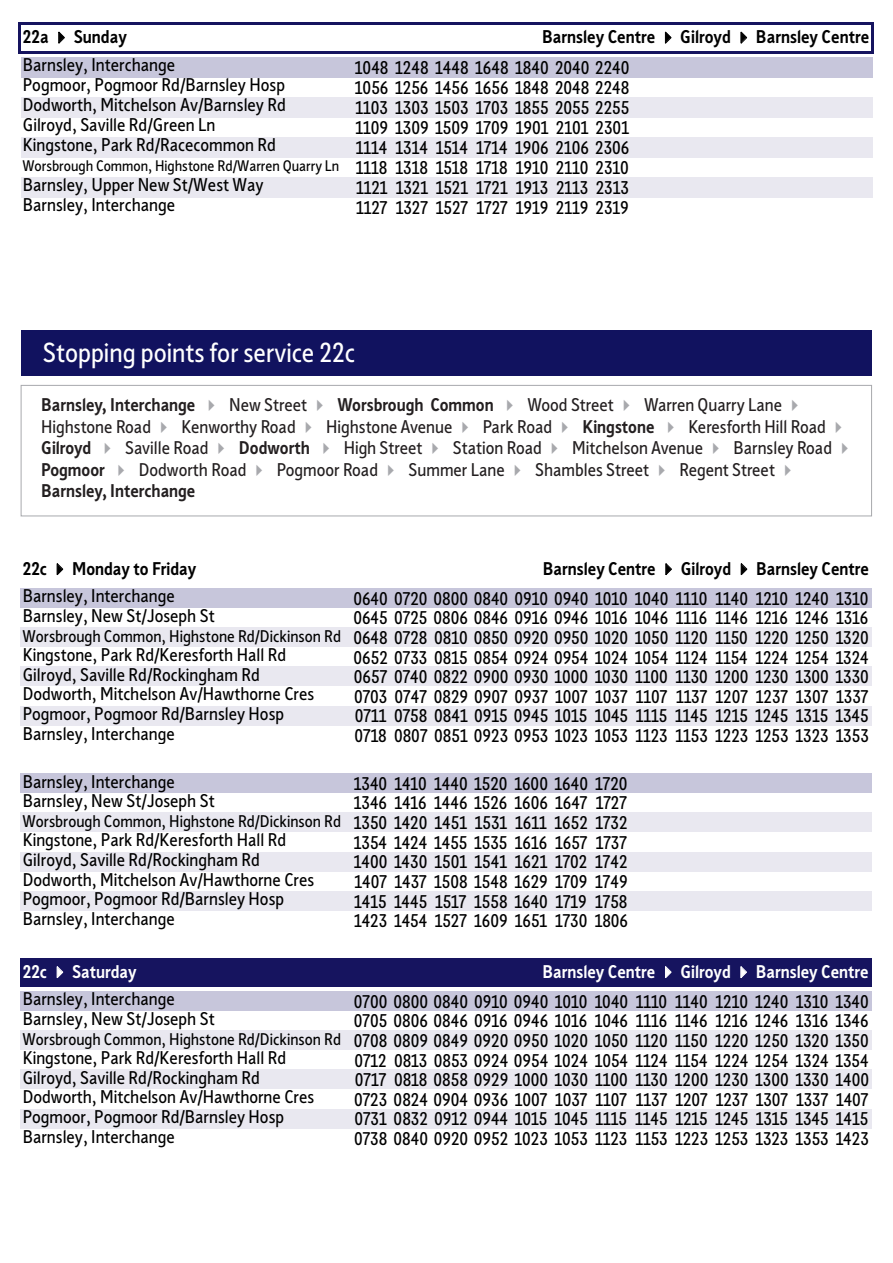
<style>
.page{position:relative;width:893px;height:1263px;background:#fff}
.page>*{position:absolute;margin:0;border:0;box-sizing:border-box;transform-origin:0 0}
.t1{font:27px "Sheffield Sans 2";color:#fff}
.t2{font:18px/27.6px "Sheffield Sans 2";color:#000}
.t3{font:18px/21.6px "Sheffield Sans 2";color:#231f20}
.t4{font:700 18px "Sheffield Sans 2";color:#000}
.t5{font:700 18px "Sheffield Sans 2";color:#fff}
.t6{font:16.5px "Sheffield Sans 2";color:#000}
.t7{font:15px "Sheffield Sans 2";color:#000}
.s1{font-weight:700}
.s2{font-size:18px}
.s3{color:#a8a9ad}
.s4{font-size:16.5px}
.s5{font-weight:700;color:#fff}
.s6{color:#fff}
</style>
<div class="page">
<div style="left:21px;top:57px;width:851px;height:20px;background:#c7c6db"></div>
<div style="left:21px;top:97px;width:851px;height:20px;background:#e9e8f0"></div>
<div style="left:21px;top:137px;width:851px;height:21px;background:#e9e8f0"></div>
<div style="left:21px;top:177px;width:851px;height:21px;background:#e9e8f0"></div>
<hr style="left:18px;top:23px;width:3px;height:31px;background:#16145f">
<hr style="left:871px;top:25px;width:3px;height:29px;background:#16145f">
<hr style="left:21px;top:23px;width:853px;height:2px;background:#16145f">
<hr style="left:21px;top:51px;width:853px;height:3px;background:#16145f">
<svg style="left:21px;top:385px;width:851px;height:131px"></svg>
<div style="left:21px;top:330px;width:851px;height:45px;background:#11125f"></div>
<div style="left:21px;top:588px;width:851px;height:20px;background:#c7c6db"></div>
<div style="left:21px;top:627px;width:851px;height:20px;background:#e9e8f0"></div>
<div style="left:21px;top:666px;width:851px;height:20px;background:#e9e8f0"></div>
<div style="left:21px;top:706px;width:851px;height:20px;background:#e9e8f0"></div>
<div style="left:21px;top:773px;width:851px;height:20px;background:#c7c6db"></div>
<div style="left:21px;top:812px;width:851px;height:20px;background:#e9e8f0"></div>
<div style="left:21px;top:852px;width:851px;height:19px;background:#e9e8f0"></div>
<div style="left:21px;top:891px;width:851px;height:20px;background:#e9e8f0"></div>
<div style="left:21px;top:958px;width:851px;height:29px;background:#16145f"></div>
<div style="left:21px;top:991px;width:851px;height:20px;background:#c7c6db"></div>
<div style="left:21px;top:1030px;width:851px;height:20px;background:#e9e8f0"></div>
<div style="left:21px;top:1069px;width:851px;height:20px;background:#e9e8f0"></div>
<div style="left:21px;top:1109px;width:851px;height:19px;background:#e9e8f0"></div>
<p class="t2" style="left:23px;top:23px;width:154px"><span class="s1">22a</span> ✔ <span class="s1">Sunday<br></span>Barnsley, Interchange</p>
<p class="t4" style="left:542px;top:25px;width:329px">Barnsley Centre ✔ Gilroyd ✔ Barnsley Centre</p>
<p class="t2" style="left:355px;top:53px;width:276px">1048 1248 1448 1648 1840 2040 2240</p>
<p class="t2" style="left:23px;top:70px;width:264px">Pogmoor, Pogmoor Rd/Barnsley Hosp</p>
<p class="t2" style="left:355px;top:73px;width:276px">1056 1256 1456 1656 1848 2048 2248</p>
<p class="t2" style="left:23px;top:90px;width:265px">Dodworth, Mitchelson Av/Barnsley Rd</p>
<p class="t2" style="left:355px;top:94px;width:275px">1103 1303 1503 1703 1855 2055 2255</p>
<p class="t2" style="left:23px;top:111px;width:194px">Gilroyd, Saville Rd/Green Ln</p>
<p class="t2" style="left:355px;top:114px;width:275px">1109 1309 1509 1709 1901 2101 2301</p>
<p class="t2" style="left:23px;top:131px;width:255px">Kingstone, Park Rd/Racecommon Rd</p>
<p class="t2" style="left:356px;top:134px;width:275px">1114 1314 1514 1714 1906 2106 2306</p>
<p class="t7" style="left:22px;top:156px;width:608px">Worsbrough Common, Highstone Rd/Warren Quarry Ln <span class="s2">1118 1318 1518 1718 1910 2110 2310</span></p>
<p class="t2" style="left:23px;top:171px;width:242px">Barnsley, Upper New St/West Way</p>
<p class="t2" style="left:356px;top:174px;width:274px">1121 1321 1521 1721 1913 2113 2313</p>
<p class="t2" style="left:23px;top:191px;width:154px">Barnsley, Interchange</p>
<p class="t2" style="left:356px;top:194px;width:274px">1127 1327 1527 1727 1919 2119 2319</p>
<p class="t1" style="left:43px;top:334px;width:314px">Stopping points for service 22c</p>
<p class="t3" style="left:41px;top:393px;width:814px"><span class="s1">Barnsley, Interchange</span> <span class="s3">✔</span> New Street <span class="s3">✔</span> <span class="s1">Worsbrough Common</span> <span class="s3">✔</span> Wood Street <span class="s3">✔</span> Warren Quarry Lane <span class="s3">✔ </span>Highstone Road <span class="s3">✔</span> Kenworthy Road <span class="s3">✔</span> Highstone Avenue <span class="s3">✔</span> Park Road <span class="s3">✔</span> <span class="s1">Kingstone</span> <span class="s3">✔</span> Keresforth Hill Road <span class="s3">✔ </span><span class="s1">Gilroyd</span> <span class="s3">✔</span> Saville Road <span class="s3">✔</span> <span class="s1">Dodworth</span> <span class="s3">✔</span> High Street <span class="s3">✔</span> Station Road <span class="s3">✔</span> Mitchelson Avenue <span class="s3">✔</span> Barnsley Road <span class="s3">✔ </span><span class="s1">Pogmoor</span> <span class="s3">✔</span> Dodworth Road <span class="s3">✔</span> Pogmoor Road <span class="s3">✔</span> Summer Lane <span class="s3">✔</span> Shambles Street <span class="s3">✔</span> Regent Street <span class="s3">✔ </span><span class="s1">Barnsley, Interchange</span></p>
<p class="t2" style="left:23px;top:554px;width:175px"><span class="s1">22c</span> ✔ <span class="s1">Monday to Friday<br></span>Barnsley, Interchange</p>
<p class="t4" style="left:543px;top:556px;width:328px">Barnsley Centre ✔ Gilroyd ✔ Barnsley Centre</p>
<p class="t2" style="left:353px;top:584px;width:517px">0640 0720 0800 0840 0910 0940 1010 1040 1110 1140 1210 1240 1310</p>
<p class="t2" style="left:23px;top:601px;width:193px">Barnsley, New St/Joseph St</p>
<p class="t2" style="left:23px;top:608px;width:848px;line-height:19.6px;text-align:right">0645 0725 0806 0846 0916 0946 1016 1046 1116 1146 1216 1246 1316<br><span class="s4">Worsbrough Common, Highstone Rd/Dickinson Rd</span> 0648 0728 0810 0850 0920 0950 1020 1050 1120 1150 1220 1250 1320</p>
<p class="t2" style="left:23px;top:641px;width:265px">Kingstone, Park Rd/Keresforth Hall Rd</p>
<p class="t2" style="left:353px;top:643px;width:517px">0652 0733 0815 0854 0924 0954 1024 1054 1124 1154 1224 1254 1324</p>
<p class="t2" style="left:23px;top:660px;width:239px">Gilroyd, Saville Rd/Rockingham Rd</p>
<p class="t2" style="left:354px;top:663px;width:517px">0657 0740 0822 0900 0930 1000 1030 1100 1130 1200 1230 1300 1330</p>
<p class="t2" style="left:23px;top:680px;width:293px">Dodworth, Mitchelson Av/Hawthorne Cres</p>
<p class="t2" style="left:354px;top:682px;width:516px">0703 0747 0829 0907 0937 1007 1037 1107 1137 1207 1237 1307 1337</p>
<p class="t2" style="left:23px;top:699px;width:263px">Pogmoor, Pogmoor Rd/Barnsley Hosp</p>
<p class="t2" style="left:355px;top:702px;width:515px">0711 0758 0841 0915 0945 1015 1045 1115 1145 1215 1245 1315 1345</p>
<p class="t2" style="left:23px;top:719px;width:153px">Barnsley, Interchange</p>
<p class="t2" style="left:354px;top:721px;width:516px">0718 0807 0851 0923 0953 1023 1053 1123 1153 1223 1253 1323 1353</p>
<p class="t2" style="left:23px;top:767px;width:153px">Barnsley, Interchange</p>
<p class="t2" style="left:354px;top:769px;width:275px">1340 1410 1440 1520 1600 1640 1720</p>
<p class="t2" style="left:23px;top:787px;width:193px">Barnsley, New St/Joseph St</p>
<p class="t2" style="left:354px;top:789px;width:275px">1346 1416 1446 1526 1606 1647 1727</p>
<p class="t6" style="left:23px;top:810px;width:606px">Worsbrough Common, Highstone Rd/Dickinson Rd <span class="s2">1350 1420 1451 1531 1611 1652 1732</span></p>
<p class="t2" style="left:23px;top:826px;width:265px">Kingstone, Park Rd/Keresforth Hall Rd</p>
<p class="t2" style="left:354px;top:828px;width:275px">1354 1424 1455 1535 1616 1657 1737</p>
<p class="t2" style="left:23px;top:845px;width:239px">Gilroyd, Saville Rd/Rockingham Rd</p>
<p class="t2" style="left:354px;top:848px;width:275px">1400 1430 1501 1541 1621 1702 1742</p>
<p class="t2" style="left:23px;top:865px;width:293px">Dodworth, Mitchelson Av/Hawthorne Cres</p>
<p class="t2" style="left:354px;top:867px;width:275px">1407 1437 1508 1548 1629 1709 1749</p>
<p class="t2" style="left:23px;top:885px;width:263px">Pogmoor, Pogmoor Rd/Barnsley Hosp</p>
<p class="t2" style="left:354px;top:887px;width:275px">1415 1445 1517 1558 1640 1719 1758</p>
<p class="t2" style="left:23px;top:904px;width:153px">Barnsley, Interchange</p>
<p class="t2" style="left:354px;top:907px;width:276px">1423 1454 1527 1609 1651 1730 1806</p>
<p class="t2" style="left:23px;top:957px;width:153px"><span class="s5">22c</span> <span class="s6">✔</span> <span class="s5">Saturday<br></span>Barnsley, Interchange</p>
<p class="t5" style="left:542px;top:959px;width:328px">Barnsley Centre ✔ Gilroyd ✔ Barnsley Centre</p>
<p class="t2" style="left:354px;top:987px;width:516px">0700 0800 0840 0910 0940 1010 1040 1110 1140 1210 1240 1310 1340</p>
<p class="t2" style="left:23px;top:1004px;width:193px">Barnsley, New St/Joseph St</p>
<p class="t2" style="left:23px;top:1011px;width:848px;line-height:19.6px;text-align:right">0705 0806 0846 0916 0946 1016 1046 1116 1146 1216 1246 1316 1346<br><span class="s4">Worsbrough Common, Highstone Rd/Dickinson Rd</span> 0708 0809 0849 0920 0950 1020 1050 1120 1150 1220 1250 1320 1350</p>
<p class="t2" style="left:23px;top:1044px;width:265px">Kingstone, Park Rd/Keresforth Hall Rd</p>
<p class="t2" style="left:354px;top:1046px;width:516px">0712 0813 0853 0924 0954 1024 1054 1124 1154 1224 1254 1324 1354</p>
<p class="t2" style="left:23px;top:1063px;width:239px">Gilroyd, Saville Rd/Rockingham Rd</p>
<p class="t2" style="left:355px;top:1065px;width:516px">0717 0818 0858 0929 1000 1030 1100 1130 1200 1230 1300 1330 1400</p>
<p class="t2" style="left:23px;top:1083px;width:293px">Dodworth, Mitchelson Av/Hawthorne Cres</p>
<p class="t2" style="left:354px;top:1085px;width:516px">0723 0824 0904 0936 1007 1037 1107 1137 1207 1237 1307 1337 1407</p>
<p class="t2" style="left:23px;top:1102px;width:263px">Pogmoor, Pogmoor Rd/Barnsley Hosp</p>
<p class="t2" style="left:354px;top:1105px;width:515px">0731 0832 0912 0944 1015 1045 1115 1145 1215 1245 1315 1345 1415</p>
<p class="t2" style="left:23px;top:1122px;width:153px">Barnsley, Interchange</p>
<p class="t2" style="left:354px;top:1124px;width:516px">0738 0840 0920 0952 1023 1053 1123 1153 1223 1253 1323 1353 1423</p>
</div>
